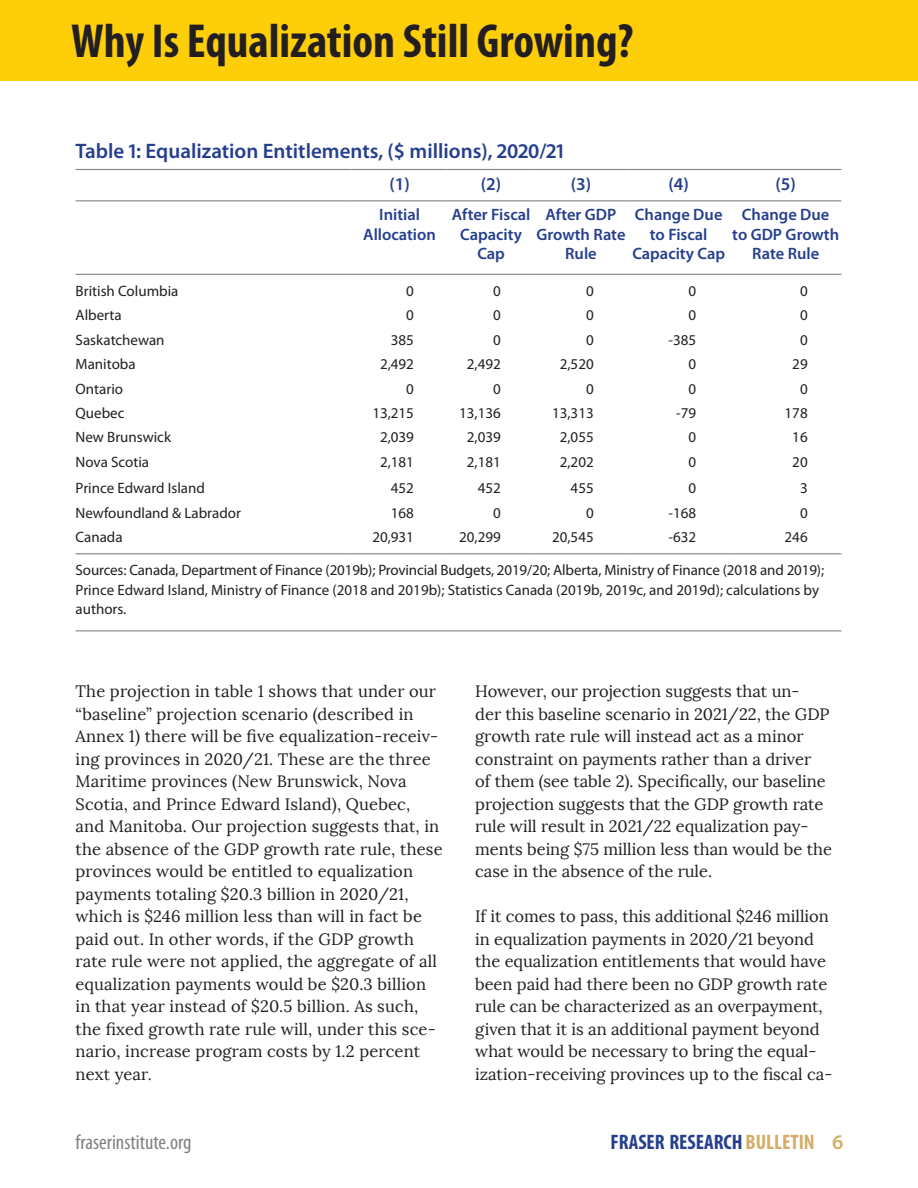
<style>
.page{position:relative;width:918px;height:1188px;background:#fff}
.page>*{position:absolute;margin:0;border:0;box-sizing:border-box;transform-origin:0 0}
.t1{font:700 condensed 48px "Myriad Pro";color:#231f20}
.Table_head{font:600 21px "Myriad Pro";color:#253f8e}
.t2{font:700 condensed 21px "Myriad Pro";color:#253f8e}
.t3{font:condensed 21px "Myriad Pro";color:#828080}
.table_head_2{font:600 18px "Myriad Pro";color:#253f8e}
.t4{font:16.5px/22.5px "Lora";color:#231f20}
.Table_head_2_small{font:600 16.5px/19.5px "Myriad Pro";color:#253f8e;text-align:center}
.table_source{font:15px/19.5px "Myriad Pro";letter-spacing:-.005em;color:#231f20}
.table_text_small_lef{font:15px "Myriad Pro";color:#231f20}
.table_text_left{font:15px "Myriad Pro";color:#231f20}
.s1{color:#d4ad68}
.s2{font-weight:600;font-stretch:normal;color:#d4ad68}
</style>
<div class="page">
<div style="left:0;top:0;width:918px;height:81px;background:#fece08"></div>
<hr style="left:76px;top:200px;width:276px;height:1px;background:#808285">
<hr style="left:352px;top:200px;width:96px;height:1px;background:#808285">
<hr style="left:448px;top:200px;width:87px;height:1px;background:#808285">
<hr style="left:535px;top:200px;width:92px;height:1px;background:#808285">
<hr style="left:627px;top:200px;width:103px;height:1px;background:#808285">
<hr style="left:730px;top:200px;width:111px;height:1px;background:#808285">
<hr style="left:76px;top:274px;width:276px;height:1px;background:#808285">
<hr style="left:352px;top:274px;width:96px;height:1px;background:#808285">
<hr style="left:448px;top:274px;width:87px;height:1px;background:#808285">
<hr style="left:535px;top:274px;width:92px;height:1px;background:#808285">
<hr style="left:627px;top:274px;width:103px;height:1px;background:#808285">
<hr style="left:730px;top:274px;width:111px;height:1px;background:#808285">
<hr style="left:76px;top:553px;width:276px;height:1px;background:#808285">
<hr style="left:352px;top:553px;width:96px;height:1px;background:#808285">
<hr style="left:448px;top:553px;width:87px;height:1px;background:#808285">
<hr style="left:535px;top:553px;width:92px;height:1px;background:#808285">
<hr style="left:627px;top:553px;width:103px;height:1px;background:#808285">
<hr style="left:730px;top:553px;width:111px;height:1px;background:#808285">
<hr style="left:76px;top:630px;width:276px;height:1px;background:#808285">
<hr style="left:352px;top:630px;width:96px;height:1px;background:#808285">
<hr style="left:448px;top:630px;width:87px;height:1px;background:#808285">
<hr style="left:535px;top:630px;width:92px;height:1px;background:#808285">
<hr style="left:627px;top:630px;width:103px;height:1px;background:#808285">
<hr style="left:730px;top:630px;width:111px;height:1px;background:#808285">
<hr style="left:76px;top:169px;width:276px;height:1px;background:#808285">
<hr style="left:352px;top:169px;width:96px;height:1px;background:#808285">
<hr style="left:448px;top:169px;width:87px;height:1px;background:#808285">
<hr style="left:535px;top:169px;width:92px;height:1px;background:#808285">
<hr style="left:627px;top:169px;width:103px;height:1px;background:#808285">
<hr style="left:730px;top:169px;width:111px;height:1px;background:#808285">
<h1 class="t1" style="left:71px;top:11px;width:564px">Why Is Equalization Still Growing?</h1>
<p class="Table_head" style="left:76px;top:137px;width:490px">Table 1: Equalization Entitlements, ($ millions), 2020/21</p>
<p class="table_head_2" style="left:389px;top:172px;width:22px">(1)</p>
<p class="table_head_2" style="left:481px;top:172px;width:22px">(2)</p>
<p class="table_head_2" style="left:571px;top:172px;width:22px">(3)</p>
<p class="table_head_2" style="left:669px;top:172px;width:22px">(4)</p>
<p class="table_head_2" style="left:776px;top:172px;width:22px">(5)</p>
<p class="Table_head_2_small" style="left:363px;top:204px;width:74px">Initial<br>Allocation</p>
<p class="Table_head_2_small" style="left:452px;top:204px;width:80px">After Fiscal<br>Capacity<br>Cap</p>
<p class="Table_head_2_small" style="left:537px;top:204px;width:90px">After GDP<br>Growth Rate<br>Rule</p>
<p class="Table_head_2_small" style="left:632px;top:204px;width:94px">Change Due to Fiscal<br>Capacity Cap</p>
<p class="Table_head_2_small" style="left:732px;top:204px;width:108px">Change Due<br>to GDP Growth<br>Rate Rule</p>
<p class="table_text_left" style="left:76px;top:281px;width:104px">British Columbia</p>
<p class="table_text_small_lef" style="left:406px;top:281px;width:9px">0</p>
<p class="table_text_small_lef" style="left:493px;top:281px;width:9px">0</p>
<p class="table_text_small_lef" style="left:586px;top:281px;width:9px">0</p>
<p class="table_text_small_lef" style="left:689px;top:281px;width:9px">0</p>
<p class="table_text_small_lef" style="left:800px;top:281px;width:9px">0</p>
<p class="table_text_left" style="left:76px;top:306px;width:48px">Alberta</p>
<p class="table_text_small_lef" style="left:406px;top:306px;width:9px">0</p>
<p class="table_text_small_lef" style="left:493px;top:306px;width:9px">0</p>
<p class="table_text_small_lef" style="left:586px;top:306px;width:9px">0</p>
<p class="table_text_small_lef" style="left:689px;top:306px;width:9px">0</p>
<p class="table_text_small_lef" style="left:800px;top:306px;width:9px">0</p>
<p class="table_text_left" style="left:76px;top:331px;width:91px">Saskatchewan</p>
<p class="table_text_small_lef" style="left:391px;top:331px;width:25px">385</p>
<p class="table_text_small_lef" style="left:493px;top:331px;width:9px">0</p>
<p class="table_text_small_lef" style="left:586px;top:331px;width:9px">0</p>
<p class="table_text_small_lef" style="left:669px;top:331px;width:29px">-385</p>
<p class="table_text_small_lef" style="left:800px;top:331px;width:9px">0</p>
<p class="table_text_left" style="left:76px;top:355px;width:62px">Manitoba</p>
<p class="table_text_small_lef" style="left:380px;top:355px;width:35px">2,492</p>
<p class="table_text_small_lef" style="left:467px;top:355px;width:35px">2,492</p>
<p class="table_text_small_lef" style="left:560px;top:355px;width:35px">2,520</p>
<p class="table_text_small_lef" style="left:689px;top:355px;width:9px">0</p>
<p class="table_text_small_lef" style="left:792px;top:355px;width:17px">29</p>
<p class="table_text_left" style="left:76px;top:379px;width:49px">Ontario</p>
<p class="table_text_small_lef" style="left:406px;top:379px;width:9px">0</p>
<p class="table_text_small_lef" style="left:493px;top:379px;width:9px">0</p>
<p class="table_text_small_lef" style="left:586px;top:379px;width:9px">0</p>
<p class="table_text_small_lef" style="left:689px;top:379px;width:9px">0</p>
<p class="table_text_small_lef" style="left:800px;top:379px;width:9px">0</p>
<p class="table_text_left" style="left:76px;top:404px;width:50px">Quebec</p>
<p class="table_text_small_lef" style="left:372px;top:404px;width:43px">13,215</p>
<p class="table_text_small_lef" style="left:459px;top:404px;width:43px">13,136</p>
<p class="table_text_small_lef" style="left:552px;top:404px;width:43px">13,313</p>
<p class="table_text_small_lef" style="left:676px;top:404px;width:21px">-79</p>
<p class="table_text_small_lef" style="left:785px;top:404px;width:25px">178</p>
<p class="table_text_left" style="left:76px;top:428px;width:97px">New Brunswick</p>
<p class="table_text_small_lef" style="left:380px;top:428px;width:35px">2,039</p>
<p class="table_text_small_lef" style="left:467px;top:428px;width:35px">2,039</p>
<p class="table_text_small_lef" style="left:560px;top:428px;width:35px">2,055</p>
<p class="table_text_small_lef" style="left:689px;top:428px;width:9px">0</p>
<p class="table_text_small_lef" style="left:792px;top:428px;width:17px">16</p>
<p class="table_text_left" style="left:76px;top:453px;width:75px">Nova Scotia</p>
<p class="table_text_small_lef" style="left:380px;top:453px;width:35px">2,181</p>
<p class="table_text_small_lef" style="left:467px;top:453px;width:35px">2,181</p>
<p class="table_text_small_lef" style="left:560px;top:453px;width:35px">2,202</p>
<p class="table_text_small_lef" style="left:689px;top:453px;width:9px">0</p>
<p class="table_text_small_lef" style="left:792px;top:453px;width:17px">20</p>
<p class="table_text_left" style="left:76px;top:479px;width:131px">Prince Edward Island</p>
<p class="table_text_small_lef" style="left:391px;top:479px;width:25px">452</p>
<p class="table_text_small_lef" style="left:478px;top:479px;width:25px">452</p>
<p class="table_text_small_lef" style="left:571px;top:479px;width:25px">455</p>
<p class="table_text_small_lef" style="left:689px;top:479px;width:9px">0</p>
<p class="table_text_small_lef" style="left:800px;top:479px;width:9px">3</p>
<p class="table_text_left" style="left:76px;top:503px;width:167px">Newfoundland &amp; Labrador</p>
<p class="table_text_small_lef" style="left:391px;top:503px;width:25px">168</p>
<p class="table_text_small_lef" style="left:493px;top:503px;width:9px">0</p>
<p class="table_text_small_lef" style="left:586px;top:503px;width:9px">0</p>
<p class="table_text_small_lef" style="left:669px;top:503px;width:29px">-168</p>
<p class="table_text_small_lef" style="left:800px;top:503px;width:9px">0</p>
<p class="table_text_left" style="left:76px;top:528px;width:49px">Canada</p>
<p class="table_text_small_lef" style="left:372px;top:528px;width:43px">20,931</p>
<p class="table_text_small_lef" style="left:459px;top:528px;width:43px">20,299</p>
<p class="table_text_small_lef" style="left:552px;top:528px;width:43px">20,545</p>
<p class="table_text_small_lef" style="left:669px;top:528px;width:29px">-632</p>
<p class="table_text_small_lef" style="left:785px;top:528px;width:25px">246</p>
<p class="table_source" style="left:76px;top:560px;width:750px">Sources: Canada, Department of Finance (2019b); Provincial Budgets, 2019/20; Alberta, Ministry of Finance (2018 and 2019);<br>Prince Edward Island, Ministry of Finance (2018 and 2019b); Statistics Canada (2019b, 2019c, and 2019d); calculations by authors.</p>
<p class="t4" style="left:76px;top:681px;width:369px">The projection in table 1 shows that under our “baseline” projection scenario (described in Annex 1) there will be five equalization-receiv&shy;ing provinces in 2020/21. These are the three Maritime provinces (New Brunswick, Nova Scotia, and Prince Edward Island), Quebec, and Manitoba. Our projection suggests that, in the absence of the GDP growth rate rule, these provinces would be entitled to equalization payments totaling $20.3 billion in 2020/21, which is $246 million less than will in fact be paid out. In other words, if the GDP growth rate rule were not applied, the aggregate of all equalization payments would be $20.3 billion in that year instead of $20.5 billion. As such, the fixed growth rate rule will, under this sce&shy;nario, increase program costs by 1.2 percent next year.</p>
<p class="t4" style="left:475px;top:681px;width:358px">However, our projection suggests that un-<br>der this baseline scenario in 2021/22, the GDP growth rate rule will instead act as a minor constraint on payments rather than a driver<br>of them (see table 2). Specifically, our baseline projection suggests that the GDP growth rate rule will result in 2021/22 equalization pay&shy;ments being $75 million less than would be the case in the absence of the rule.</p>
<p class="t4" style="left:475px;top:906px;width:359px">If it comes to pass, this additional $246 million in equalization payments in 2020/21 beyond the equalization entitlements that would have been paid had there been no GDP growth rate rule can be characterized as an overpayment, given that it is an additional payment beyond what would be necessary to bring the equal&shy;ization-receiving provinces up to the fiscal ca-</p>
<p class="t3" style="left:76px;top:1129px;width:117px">fraserinstitute.org</p>
<p class="t2" style="left:611px;top:1129px;width:234px">FRASER RESEARCH <span class="s1">BULLETIN</span> <span class="s2">6</span></p>
</div>
